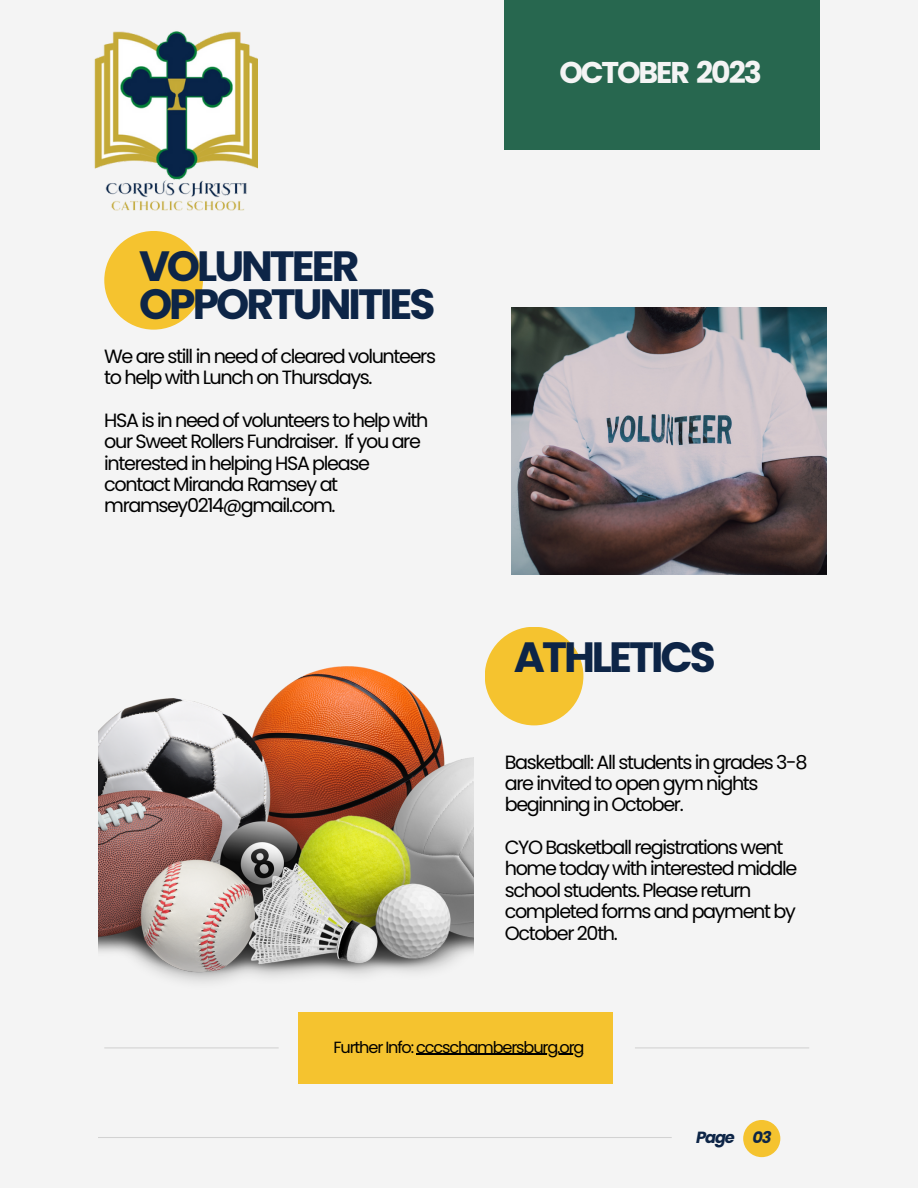
<style>
.page{position:relative;width:918px;height:1188px;background:#f4f4f4}
.page>*{position:absolute;margin:0;border:0;box-sizing:border-box;transform-origin:0 0}
.t1{font:700 42.3px/38px "Poppins";letter-spacing:-.07em;color:#0d2547}
.t2{font:700 30px "Poppins";letter-spacing:-.07em;color:#f4f4f4}
.t3{font:19.2px/21.3px "Poppins";letter-spacing:-.07em;color:#000}
.t4{font:16.2px "Poppins";letter-spacing:-.07em;color:#000}
.t5{font:italic 700 16.2px "Poppins";letter-spacing:-.07em;color:#0d2547}
</style>
<div class="page">
<div style="left:298px;top:1012px;width:315px;height:72px;background:#f5c32f"></div>
<hr style="left:98px;top:1137px;width:574px;height:1px;background:#000">
<hr style="left:104px;top:1047px;width:175px;height:1px;background:#000">
<hr style="left:635px;top:1047px;width:174px;height:1px;background:#000">
<div style="left:104px;top:231px;width:99px;height:99px;background:#f5c32f;border-radius:50%"></div>
<div style="left:485px;top:627px;width:98px;height:98px;background:#f5c32f;border-radius:50%"></div>
<div style="left:743px;top:1120px;width:37px;height:37px;background:#f5c32f;border-radius:50%"></div>
<img style="left:511px;top:307px;width:315px;height:268px">
<div style="left:505px;top:0;width:315px;height:150px;background:#27674f"></div>
<img style="left:94px;top:31px;width:163px;height:180px">
<hr style="left:416px;top:1054px;width:167px;height:1px;background:#000">
<img style="left:98px;top:666px;width:376px;height:317px">
<p class="t1" style="left:139px;top:248px;width:298px">VOLUNTEER<br>OPPORTUNITIES</p>
<p class="t3" style="left:104px;top:345px;width:333px">We are still in need of cleared volunteers to help with Lunch on Thursdays.</p>
<p class="t3" style="left:104px;top:409px;width:326px">HSA is in need of volunteers to help with our Sweet Rollers Fundraiser. If you are interested in helping HSA please contact Miranda Ramsey at mramsey0214@gmail.com.</p>
<p class="t2" style="left:559px;top:51px;width:204px">OCTOBER 2023</p>
<p class="t1" style="left:514px;top:638px;width:203px">ATHLETICS</p>
<p class="t3" style="left:505px;top:751px;width:304px">Basketball: All students in grades 3-8 are invited to open gym nights beginning in October.</p>
<p class="t3" style="left:505px;top:837px;width:294px">CYO Basketball registrations went home today with interested middle school students. Please return completed forms and payment by<br>October 20th.</p>
<p class="t4" style="left:333px;top:1036px;width:253px">Further Info: cccschambersburg.org</p>
<p class="t5" style="left:696px;top:1126px;width:40px">Page</p>
<p class="t5" style="left:753px;top:1126px;width:21px">03</p>
</div>
